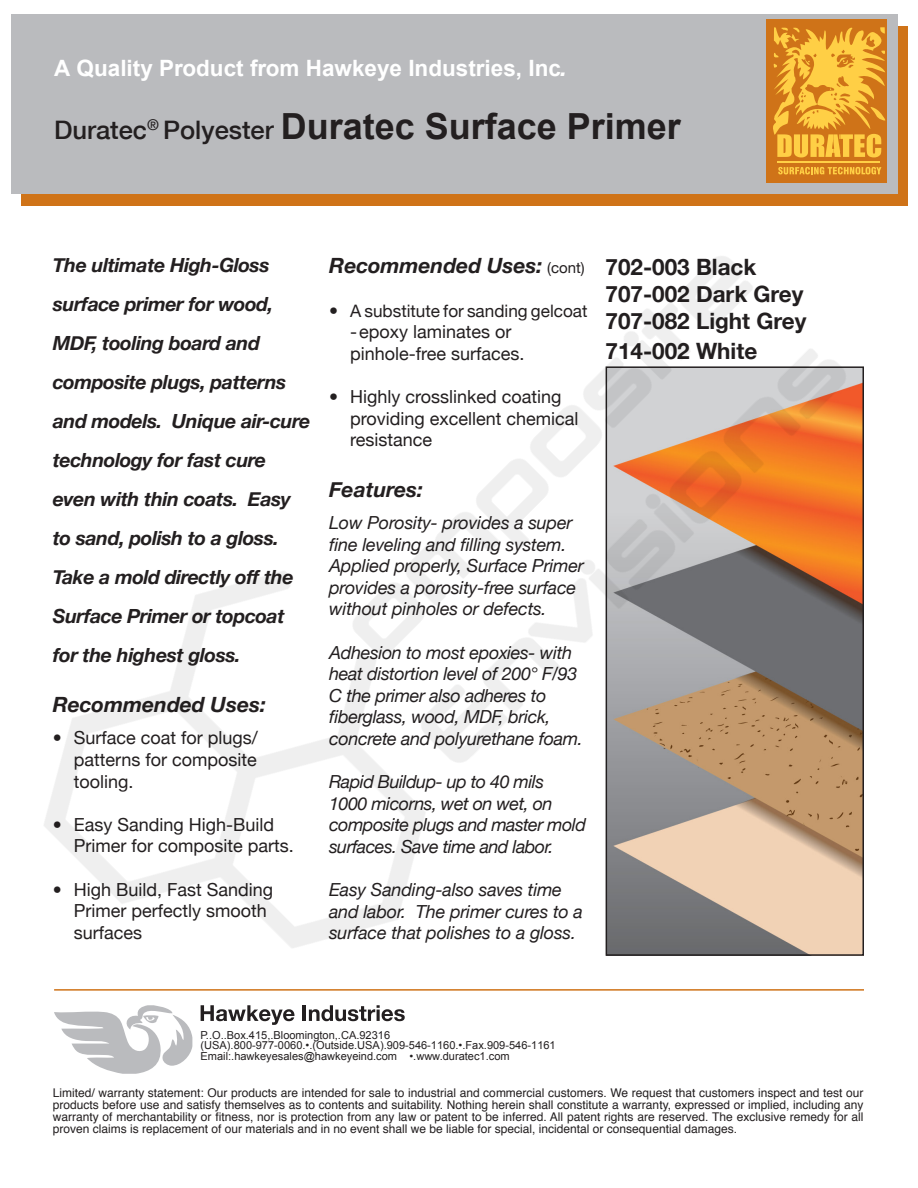
<style>
.page{position:relative;width:918px;height:1188px;background:#fff}
.page>*{position:absolute;margin:0;border:0;box-sizing:border-box;transform-origin:0 0}
.t1{font:700 36px "Arial";color:#231f20}
.t2{font:700 22.5px/27px "Helvetica Neue";color:#231f20}
.t3{font:700 22.5px "Arial";color:#fff}
.t4{font:italic 700 21px "Helvetica Neue";color:#231f20}
.t5{font:italic 700 19.5px/39px "Helvetica Neue";letter-spacing:-.02em;color:#231f20}
.t6{font:italic 18px/21.6px "Helvetica Neue";letter-spacing:-.02em;color:#231f20}
.t7{font:18px/21.6px "Helvetica Neue";color:#231f20}
.t8{font:17.1px "Helvetica Neue";color:#231f20}
.t9{font:12px/12px "Helvetica";color:#231f20;text-align:justify}
.t10{font:11.1px/10.6px "Arial";color:#231f20}
.s1{font-family:"Helvetica Neue";font-style:italic}
.s2{font-family:"Helvetica Neue";font-weight:500;font-size:25.5px}
.s3{font-weight:400;font-style:normal;font-size:15px}
.s4{font-size:18px}
</style>
<div class="page">
<div style="left:12px;top:14px;width:886px;height:180px;background:#babbbe"></div>
<div style="left:767px;top:19px;width:120px;height:164px;background:#cf7318"></div>
<svg style="left:773px;top:27px;width:113px;height:108px"></svg>
<svg style="left:80px;top:1053px;width:110px;height:21px"></svg>
<img style="left:11px;top:135px;width:897px;height:918px">
<h2 class="t3" style="left:54px;top:53px;width:515px">A Quality Product from Hawkeye Industries, Inc<span class="s1">.</span></h2>
<h1 class="t1" style="left:54px;top:102px;width:628px"><span class="s2">Duratec</span><sup>®</sup> <span class="s2">Polyester</span> Duratec Surface Primer</h1>
<p class="t5" style="left:53px;top:247px;width:259px">The ultimate High-Gloss surface primer for wood,<br>MDF, tooling board and composite plugs, patterns and models. Unique air-cure technology for fast cure even with thin coats. Easy to sand, polish to a gloss.<br>Take a mold directly off the<br>Surface Primer or topcoat for the highest gloss.</p>
<h3 class="t4" style="left:53px;top:697px;width:215px">Recommended Uses:</h3>
<h3 class="t7" style="left:74px;top:726px;width:185px;text-align:justify;text-indent:-21px">• Surface coat for plugs/ patterns for composite tooling.</h3>
<h3 class="t7" style="left:74px;top:812px;width:222px;text-indent:-21px">• Easy Sanding High-Build<br>Primer for composite parts.</h3>
<h3 class="t7" style="left:74px;top:877px;width:201px;text-indent:-21px">• High Build, Fast Sanding<br>Primer perfectly smooth surfaces</h3>
<h3 class="t4" style="left:329px;top:258px;width:257px">Recommended Uses: <span class="s3">(cont)</span></h3>
<h3 class="t8" style="left:329px;top:296px;width:260px"><span class="s4">•</span> A substitute for sanding gelcoat</h3>
<h3 class="t7" style="left:350px;top:320px;width:176px">- epoxy laminates or pinhole-free surfaces.</h3>
<h3 class="t7" style="left:350px;top:384px;width:230px;text-indent:-21px">• Highly crosslinked coating providing excellent chemical resistance</h3>
<h3 class="t4" style="left:329px;top:482px;width:95px">Features:</h3>
<h3 class="t6" style="left:329px;top:514px;width:256px">Low Porosity- provides a super fine leveling and filling system.<br>Applied properly, Surface Primer provides a porosity-free surface without pinholes or defects.</h3>
<h3 class="t6" style="left:329px;top:640px;width:255px">Adhesion to most epoxies- with heat distortion level of 200° F/93<br>C the primer also adheres to fiberglass, wood, MDF, brick, concrete and polyurethane foam.</h3>
<h3 class="t6" style="left:329px;top:770px;width:258px">Rapid Buildup- up to 40 mils<br>1000 micorns, wet on wet, on composite plugs and master mold surfaces. Save time and labor.</h3>
<h3 class="t6" style="left:329px;top:878px;width:255px">Easy Sanding-also saves time and labor. The primer cures to a surface that polishes to a gloss.</h3>
<h2 class="t2" style="left:606px;top:255px;width:202px">702-003 Black<br>707-002 Dark Grey<br>707-082 Light Grey</h2>
<h2 class="t2" style="left:606px;top:340px;width:153px">714-002 White</h2>
<p class="t10" style="left:201px;top:1029px;width:357px">P..O..Box.415,.Bloomington,.CA.92316 (USA).800-977-0060.•.(Outside.USA).909-546-1160.•.Fax.909-546-1161<br>Email:.hawkeyesales@hawkeyeind.com •.www.duratec1.com</p>
<p class="t9" style="left:53px;top:1087px;width:812px">Limited/ warranty statement: Our products are intended for sale to industrial and commercial customers. We request that customers inspect and test our products before use and satisfy themselves as to contents and suitability. Nothing herein shall constitute a warranty, expressed or implied, including any warranty of merchantability or fitness, nor is protection from any law or patent to be inferred. All patent rights are reserved. The exclusive remedy for all proven claims is replacement of our materials and in no event shall we be liable for special, incidental or consequential damages.</p>
</div>
